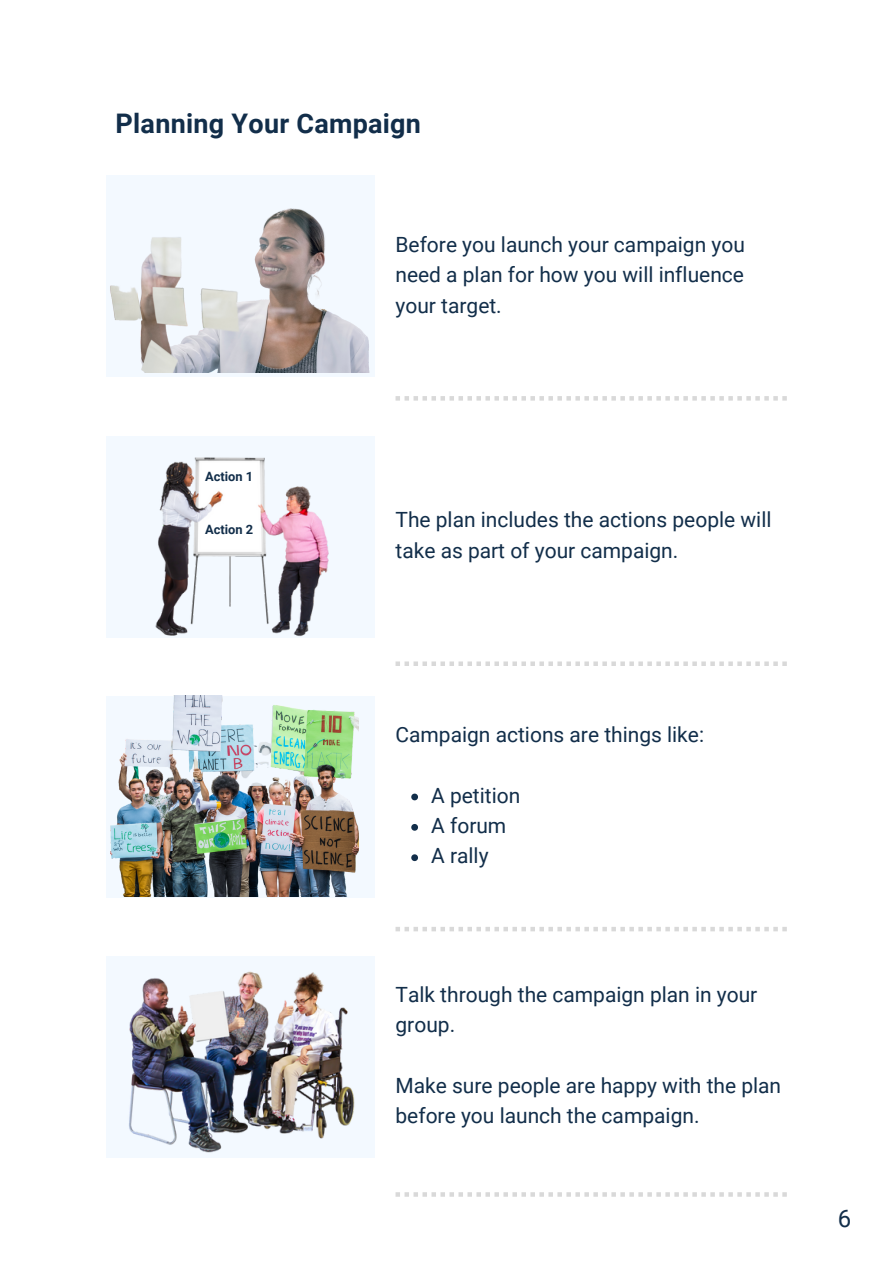
<style>
.page{position:relative;width:893px;height:1264px;background:#fff}
.page>*{position:absolute;margin:0;border:0;box-sizing:border-box;transform-origin:0 0}
.t1{font:700 27px "Roboto";letter-spacing:.01em;color:#122e4a}
.t2{font:24px "Roboto";color:#122e4a}
.t3{font:21px/30.3px "Roboto";color:#122e4a}
.t4{font:700 12.9px "Roboto";color:#122e4a}
</style>
<div class="page">
<div style="left:106px;top:175px;width:268px;height:202px;background:#f3f9ff"></div>
<svg style="left:411px;top:793px;width:7px;height:7px"></svg>
<svg style="left:411px;top:824px;width:7px;height:6px"></svg>
<svg style="left:411px;top:854px;width:7px;height:7px"></svg>
<svg style="left:395px;top:396px;width:391px;height:4px"></svg>
<svg style="left:395px;top:661px;width:391px;height:5px"></svg>
<svg style="left:395px;top:927px;width:391px;height:4px"></svg>
<svg style="left:395px;top:1192px;width:391px;height:4px"></svg>
<div style="left:106px;top:435px;width:268px;height:202px;background:#f3f9ff"></div>
<img style="left:110px;top:203px;width:265px;height:170px">
<img style="left:155px;top:457px;width:174px;height:180px">
<div style="left:106px;top:695px;width:268px;height:202px;background:#f3f9ff"></div>
<img style="left:111px;top:695px;width:247px;height:202px">
<div style="left:106px;top:955px;width:268px;height:202px;background:#f3f9ff"></div>
<img style="left:121px;top:955px;width:237px;height:203px">
<h2 class="t1" style="left:115px;top:108px;width:307px">Planning Your Campaign</h2>
<p class="t4" style="left:205px;top:469px;width:50px">Action 1</p>
<p class="t4" style="left:205px;top:522px;width:50px">Action 2</p>
<p class="t3" style="left:395px;top:230px;width:351px;text-align:justify">Before you launch your campaign you need a plan for how you will influence your target.</p>
<p class="t3" style="left:395px;top:505px;width:377px">The plan includes the actions people will take as part of your campaign.</p>
<p class="t3" style="left:395px;top:719px;width:310px">Campaign actions are things like:</p>
<p class="t3" style="left:431px;top:780px;width:91px">A petition<br>A forum<br>A rally</p>
<p class="t3" style="left:395px;top:979px;width:363px">Talk through the campaign plan in your group.</p>
<p class="t3" style="left:395px;top:1070px;width:387px">Make sure people are happy with the plan before you launch the campaign.</p>
<p class="t2" style="left:837px;top:1204px;width:15px">6</p>
</div>
